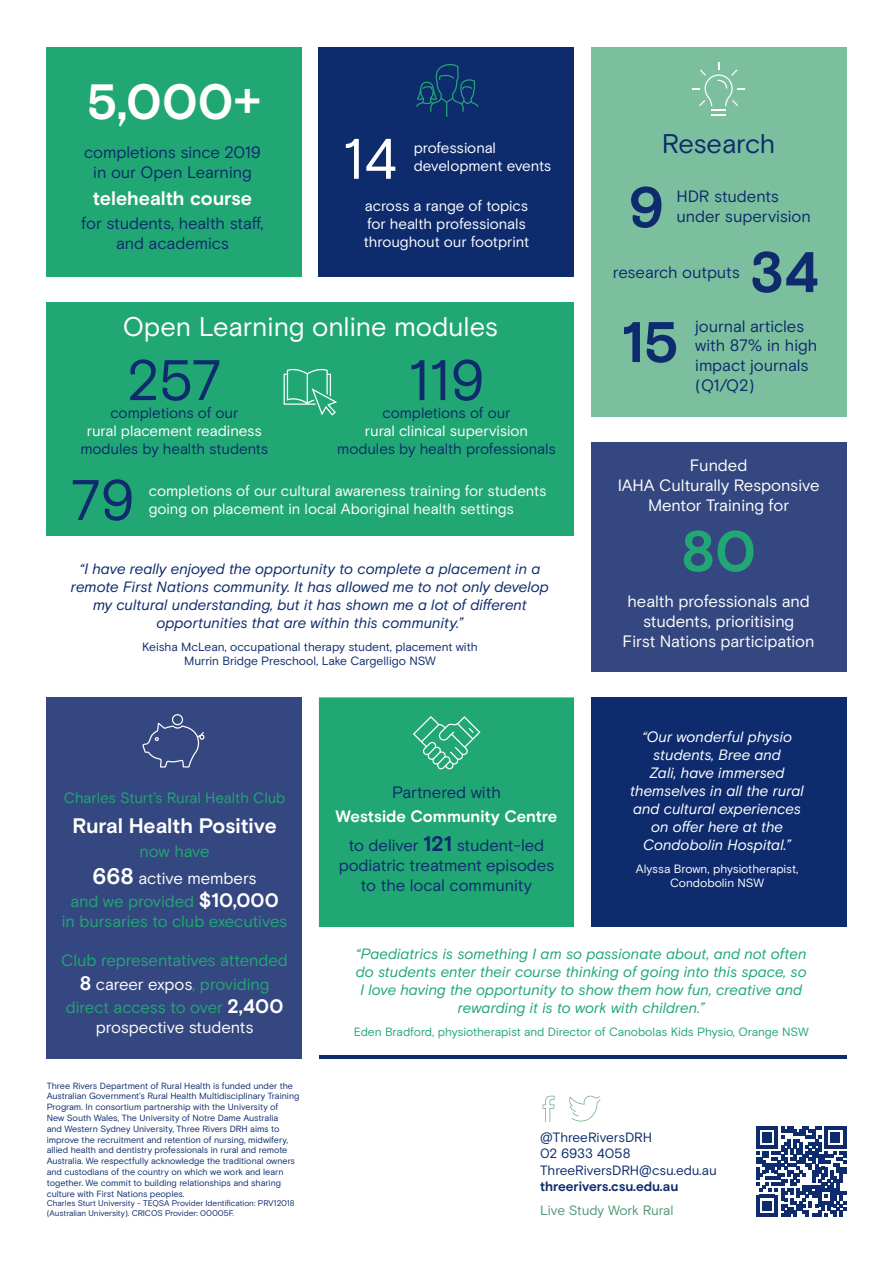
<style>
.page{position:relative;width:893px;height:1263px;background:#fff}
.page>*{position:absolute;margin:0;border:0;box-sizing:border-box;transform-origin:0 0}
.Body_navy{font:57px "Basis Grotesque";letter-spacing:-.015em;color:#0d2b6d}
.Body_navy-2{font:700 57px "Basis Grotesque";color:#0d2b6d}
.Body_navy-3{font:57px "Basis Grotesque";color:#fff}
.Body_navy-4{font:700 57px "Basis Grotesque";color:#21a774}
.Body_navy-5{font:700 49.5px "Basis Grotesque";color:#fff}
.Body_navy-6{font:27px "Basis Grotesque";color:#fff}
.Body_navy-7{font:27px "Basis Grotesque";letter-spacing:-.015em;color:#0d2b6d}
.Body_navy-8{font:700 21px "Basis Grotesque";letter-spacing:-.005em;color:#fff}
.Body_navy-9{font:700 19.5px "Basis Grotesque";color:#fff}
.Body_navy-10{font:16.5px/19.8px "Basis Grotesque";letter-spacing:-.005em;color:#0d2b6d;text-align:center}
.Body_navy-11{font:16.5px/19.8px "Basis Grotesque";letter-spacing:-.01em;color:#fff;text-align:center}
.Body_navy-12{font:16.5px/23.4px "Basis Grotesque";letter-spacing:-.01em;color:#21a774;text-align:center}
.Body_navy-13{font:700 16.5px "Basis Grotesque";letter-spacing:-.005em;color:#fff}
.t1{font:italic 15px/18px "Basis Grotesque";letter-spacing:-.005em;color:#0d2b6d;text-align:center}
.t2{font:italic 15px/18px "Basis Grotesque";letter-spacing:-.005em;color:#21a774;text-align:center}
.Body_navy-14{font:15px/18px "Basis Grotesque";letter-spacing:-.01em;color:#fff}
.t3{font:italic 15px/18px "Basis Grotesque";letter-spacing:-.005em;color:#fff;text-align:center}
.Body_navy-15{font:15px/18px "Basis Grotesque";letter-spacing:-.005em;color:#0d2b6d;text-align:center}
.Body_navy-16{font:15px "Basis Grotesque";letter-spacing:-.005em;color:#21a774}
.t4{font:13.5px "Basis Grotesque";color:#0d2b6d}
.t5{font:700 13.5px "Basis Grotesque";color:#0d2b6d}
.t6{font:13.5px "Basis Grotesque";letter-spacing:-.01em;color:#519674}
.t7{font:12px/14.4px "Basis Grotesque";letter-spacing:-.005em;color:#0d2b6d;text-align:center}
.t8{font:12px "Basis Grotesque";letter-spacing:-.01em;color:#21a774}
.t9{font:12px/14.4px "Basis Grotesque";letter-spacing:-.01em;color:#fff;text-align:center}
.t10{font:9px/10.8px "Basis Grotesque";letter-spacing:-.005em;color:#0d2b6d}
.t11{font:8.25px/9.9px "Basis Grotesque";color:#0d2b6d}
.s1{color:#fff}
.s2{color:#21a774}
.s3{font-weight:700;font-size:22.5px}
.s4{font-weight:700;font-size:19.5px;color:#fff}
.s5{font-weight:700;font-size:21px}
</style>
<div class="page">
<div style="left:47px;top:47px;width:255px;height:229px;background:#21a774"></div>
<div style="left:319px;top:47px;width:255px;height:229px;background:#0d2b6d"></div>
<svg style="left:416px;top:64px;width:62px;height:53px"></svg>
<div style="left:319px;top:697px;width:255px;height:230px;background:#21a774;border:1px solid #21a774"></div>
<div style="left:591px;top:697px;width:255px;height:230px;background:#0d2b6d"></div>
<div style="left:591px;top:442px;width:255px;height:230px;background:#354780"></div>
<div style="left:591px;top:47px;width:255px;height:370px;background:#7cbf9e"></div>
<div style="left:47px;top:697px;width:255px;height:362px;background:#354780"></div>
<svg style="left:692px;top:63px;width:53px;height:53px"></svg>
<svg style="left:543px;top:1096px;width:11px;height:26px"></svg>
<svg style="left:569px;top:1096px;width:31px;height:26px"></svg>
<div style="left:47px;top:302px;width:527px;height:234px;background:#21a774"></div>
<svg style="left:284px;top:368px;width:53px;height:48px"></svg>
<svg style="left:413px;top:716px;width:67px;height:53px"></svg>
<svg style="left:142px;top:714px;width:63px;height:53px"></svg>
<hr style="left:319px;top:1056px;width:527px;height:3px;background:#0d2b6d">
<svg style="left:756px;top:1126px;width:90px;height:90px"></svg>
<p class="Body_navy-5" style="left:87px;top:73px;width:176px">5,000+</p>
<p class="Body_navy-10" style="left:84px;top:142px;width:178px">completions since 2019 in our Open Learning</p>
<p class="Body_navy-9" style="left:93px;top:187px;width:161px">telehealth course</p>
<p class="Body_navy-10" style="left:81px;top:213px;width:184px">for students, health staff, and academics</p>
<p class="Body_navy-3" style="left:343px;top:126px;width:56px">14</p>
<p class="Body_navy-14" style="left:414px;top:139px;width:139px">professional development events</p>
<p class="Body_navy-14" style="left:364px;top:196px;width:167px">across a range of topics for health professionals throughout our footprint</p>
<p class="Body_navy-6" style="left:123px;top:310px;width:377px">Open Learning online modules</p>
<p class="Body_navy" style="left:127px;top:347px;width:96px">257</p>
<p class="Body_navy-15" style="left:80px;top:404px;width:189px">completions of our<br><span class="s1">rural placement readiness </span>modules by health students</p>
<p class="Body_navy" style="left:70px;top:467px;width:66px">79</p>
<p class="Body_navy-14" style="left:149px;top:481px;width:399px">completions of our cultural awareness training for students going on placement in local Aboriginal health settings</p>
<p class="Body_navy" style="left:408px;top:347px;width:78px">119</p>
<p class="Body_navy-15" style="left:337px;top:404px;width:220px">completions of our<br><span class="s1">rural clinical supervision </span>modules by health professionals</p>
<p class="t1" style="left:71px;top:560px;width:480px">“I have really enjoyed the opportunity to complete a placement in a remote First Nations community. It has allowed me to not only develop my cultural understanding, but it has shown me a lot of different opportunities that are within this community.”</p>
<p class="t7" style="left:142px;top:639px;width:337px">Keisha McLean, occupational therapy student, placement with<br>Murrin Bridge Preschool, Lake Cargelligo NSW</p>
<p class="Body_navy-7" style="left:662px;top:128px;width:115px">Research</p>
<p class="Body_navy-2" style="left:628px;top:174px;width:37px">9</p>
<p class="Body_navy-10" style="left:676px;top:186px;width:136px;text-align:left">HDR students under supervision</p>
<p class="Body_navy-10" style="left:613px;top:263px;width:128px">research outputs</p>
<p class="Body_navy-2" style="left:750px;top:239px;width:71px">34</p>
<p class="Body_navy-2" style="left:621px;top:309px;width:59px">15</p>
<p class="Body_navy-10" style="left:695px;top:316px;width:124px;text-align:left">journal articles with 87% in high impact journals (Q1/Q2)</p>
<p class="Body_navy-11" style="left:618px;top:455px;width:203px">Funded<br>IAHA Culturally Responsive<br>Mentor Training for</p>
<p class="Body_navy-4" style="left:681px;top:518px;width:77px">80</p>
<p class="Body_navy-11" style="left:623px;top:591px;width:193px">health professionals and students, prioritising<br>First Nations participation</p>
<p class="Body_navy-16" style="left:64px;top:789px;width:223px">Charles Sturt’s Rural Health Club</p>
<p class="Body_navy-8" style="left:72px;top:813px;width:206px">Rural Health Positive</p>
<p class="Body_navy-11" style="left:93px;top:837px;width:166px;line-height:27px"><span class="s2">now have<br></span><span class="s3">668</span> active members</p>
<p class="Body_navy-12" style="left:62px;top:891px;width:227px;line-height:19.8px">and we provided <span class="s4">$10,000 </span>in bursaries to club executives</p>
<p class="Body_navy-12" style="left:61px;top:949px;width:228px">Club representatives attended<br><span class="s4">8</span> <span class="s1">career expos</span>, providing direct access to over <span class="s4">2,400</span></p>
<p class="Body_navy-11" style="left:96px;top:1017px;width:159px">prospective students</p>
<p class="t10" style="left:47px;top:1080px;width:254px">Three Rivers Department of Rural Health is funded under the Australian Government’s Rural Health Multidisciplinary Training Program. In consortium partnership with the University of<br>New South Wales, The University of Notre Dame Australia<br>and Western Sydney University, Three Rivers DRH aims to improve the recruitment and retention of nursing, midwifery, allied health and dentistry professionals in rural and remote Australia. We respectfully acknowledge the traditional owners and custodians of the country on which we work and learn together. We commit to building relationships and sharing culture with First Nations peoples.</p>
<p class="t11" style="left:47px;top:1198px;width:249px">Charles Sturt University - TEQSA Provider Identification: PRV12018 (Australian University). CRICOS Provider: 00005F.</p>
<p class="Body_navy-10" style="left:392px;top:782px;width:110px">Partnered with</p>
<p class="Body_navy-13" style="left:336px;top:806px;width:223px">Westside Community Centre</p>
<p class="Body_navy-10" style="left:339px;top:835px;width:217px">to deliver <span class="s5">121</span> student-led podiatric treatment episodes</p>
<p class="Body_navy-10" style="left:361px;top:875px;width:173px">to the local community</p>
<p class="t3" style="left:630px;top:727px;width:175px">“Our wonderful physio students, Bree and<br>Zali, have immersed themselves in all the rural and cultural experiences on offer here at the<br>Condobolin Hospital.”</p>
<p class="t9" style="left:636px;top:861px;width:164px">Alyssa Brown, physiotherapist,<br>Condobolin NSW</p>
<p class="t2" style="left:356px;top:944px;width:452px">“Paediatrics is something I am so passionate about, and not often do students enter their course thinking of going into this space, so I love having the opportunity to show them how fun, creative and rewarding it is to work with children.”</p>
<p class="t8" style="left:354px;top:1024px;width:456px">Eden Bradford, physiotherapist and Director of Canobolas Kids Physio, Orange NSW</p>
<p class="t4" style="left:540px;top:1129px;width:113px">@ThreeRiversDRH</p>
<p class="t4" style="left:540px;top:1146px;width:92px">02 6933 4058</p>
<p class="t4" style="left:540px;top:1162px;width:178px">ThreeRiversDRH@csu.edu.au</p>
<p class="t5" style="left:540px;top:1178px;width:140px">threerivers.csu.edu.au</p>
<p class="t6" style="left:540px;top:1203px;width:135px">Live Study Work Rural</p>
</div>
